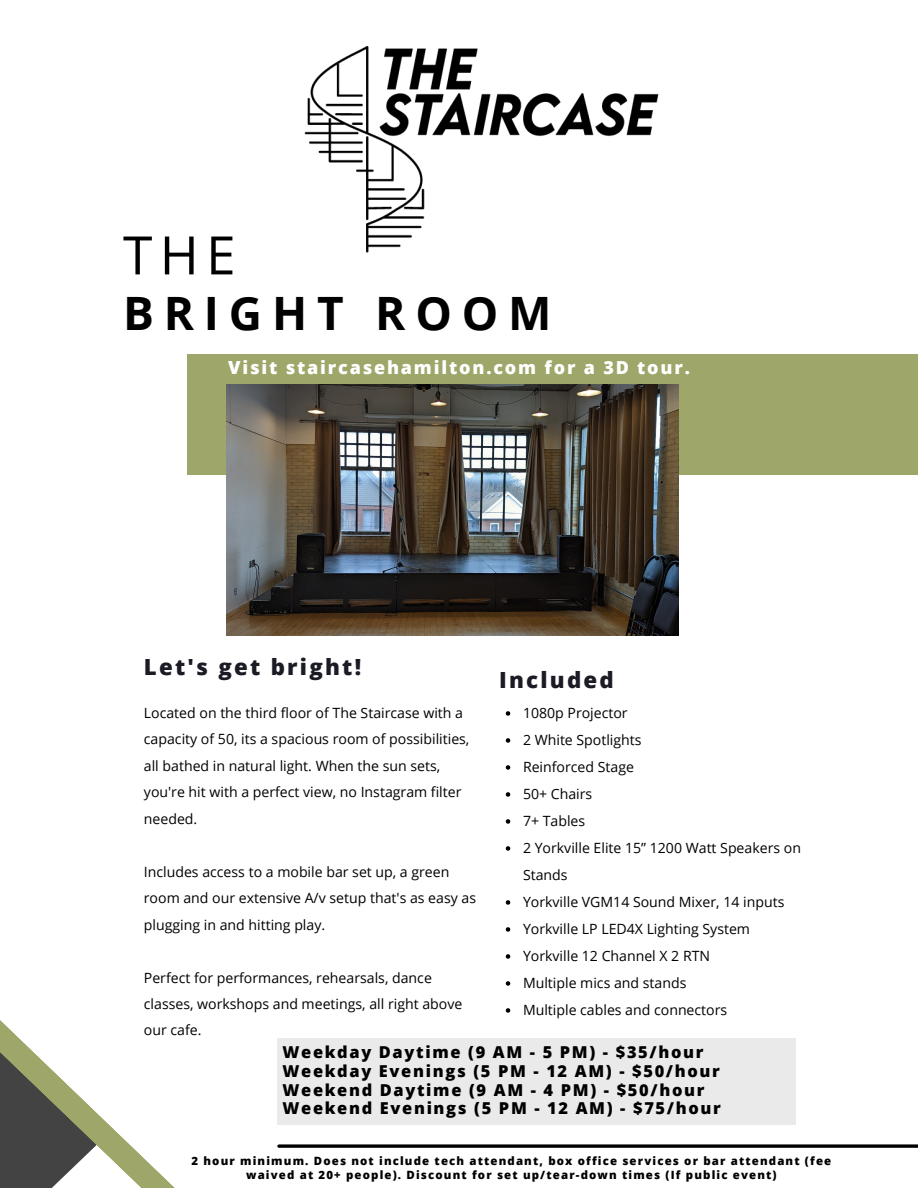
<style>
.page{position:relative;width:918px;height:1188px;background:#fff}
.page>*{position:absolute;margin:0;border:0;box-sizing:border-box;transform-origin:0 0}
.t1{font:53.1px "Open Sans";color:#000}
.t2{font:700 46.05px "Open Sans";letter-spacing:.215em;color:#000}
.t3{font:800 22.2px "Open Sans";letter-spacing:.1em;color:#1a1b25}
.t4{font:800 18px "Open Sans";letter-spacing:.1em;color:#fff}
.t5{font:800 16.35px/18.8px "Open Sans";letter-spacing:.1em;color:#000}
.t6{font:14.1px/27px "Open Sans";color:#000}
.t7{font:800 11.4px/13.4px "Open Sans";letter-spacing:.1em;color:#000;text-align:center}
</style>
<div class="page">
<div style="left:187px;top:354px;width:731px;height:121px;background:#9ea769"></div>
<img style="left:227px;top:385px;width:451px;height:251px">
<svg style="left:0;top:1020px;width:175px;height:168px"></svg>
<svg style="left:279px;top:1144px;width:639px;height:4px;background:#272727"></svg>
<svg style="left:506px;top:711px;width:4px;height:5px"></svg>
<svg style="left:506px;top:738px;width:4px;height:5px"></svg>
<svg style="left:506px;top:765px;width:4px;height:5px"></svg>
<svg style="left:506px;top:792px;width:4px;height:5px"></svg>
<svg style="left:506px;top:819px;width:4px;height:5px"></svg>
<svg style="left:506px;top:846px;width:4px;height:5px"></svg>
<svg style="left:506px;top:900px;width:4px;height:5px"></svg>
<svg style="left:506px;top:927px;width:4px;height:5px"></svg>
<svg style="left:506px;top:954px;width:4px;height:5px"></svg>
<svg style="left:506px;top:981px;width:4px;height:5px"></svg>
<svg style="left:506px;top:1008px;width:4px;height:5px"></svg>
<img style="left:304px;top:46px;width:355px;height:207px">
<div style="left:277px;top:1038px;width:518px;height:87px;background:#eaeaea"></div>
<p class="t1" style="left:123px;top:218px;width:114px">THE</p>
<h4 class="t2" style="left:123px;top:281px;width:430px">BRIGHT ROOM</h4>
<p class="t4" style="left:228px;top:355px;width:463px">Visit staircasehamilton.com for a 3D tour.</p>
<h3 class="t3" style="left:144px;top:652px;width:219px">Let's get bright!</h3>
<p class="t6" style="left:144px;top:699px;width:327px;line-height:26.4px">Located on the third floor of The Staircase with a capacity of 50, its a spacious room of possibilities, all bathed in natural light. When the sun sets, you're hit with a perfect view, no Instagram filter needed.</p>
<p class="t6" style="left:144px;top:858px;width:334px;line-height:26.4px">Includes access to a mobile bar set up, a green room and our extensive A/v setup that's as easy as plugging in and hitting play.</p>
<p class="t6" style="left:144px;top:964px;width:320px;line-height:26.4px">Perfect for performances, rehearsals, dance classes, workshops and meetings, all right above our cafe.</p>
<h3 class="t3" style="left:499px;top:665px;width:116px">Included</h3>
<p class="t6" style="left:523px;top:699px;width:280px">1080p Projector<br>2 White Spotlights<br>Reinforced Stage<br>50+ Chairs<br>7+ Tables<br>2 Yorkville Elite 15” 1200 Watt Speakers on<br>Stands<br>Yorkville VGM14 Sound Mixer, 14 inputs<br>Yorkville LP LED4X Lighting System<br>Yorkville 12 Channel X 2 RTN<br>Multiple mics and stands<br>Multiple cables and connectors</p>
<p class="t5" style="left:282px;top:1043px;width:440px">Weekday Daytime (9 AM - 5 PM) - $35/hour Weekday Evenings (5 PM - 12 AM) - $50/hour Weekend Daytime (9 AM - 4 PM) - $50/hour Weekend Evenings (5 PM - 12 AM) - $75/hour</p>
<p class="t7" style="left:192px;top:1154px;width:641px">2 hour minimum. Does not include tech attendant, box office services or bar attendant (fee waived at 20+ people). Discount for set up/tear-down times (If public event)</p>
</div>
